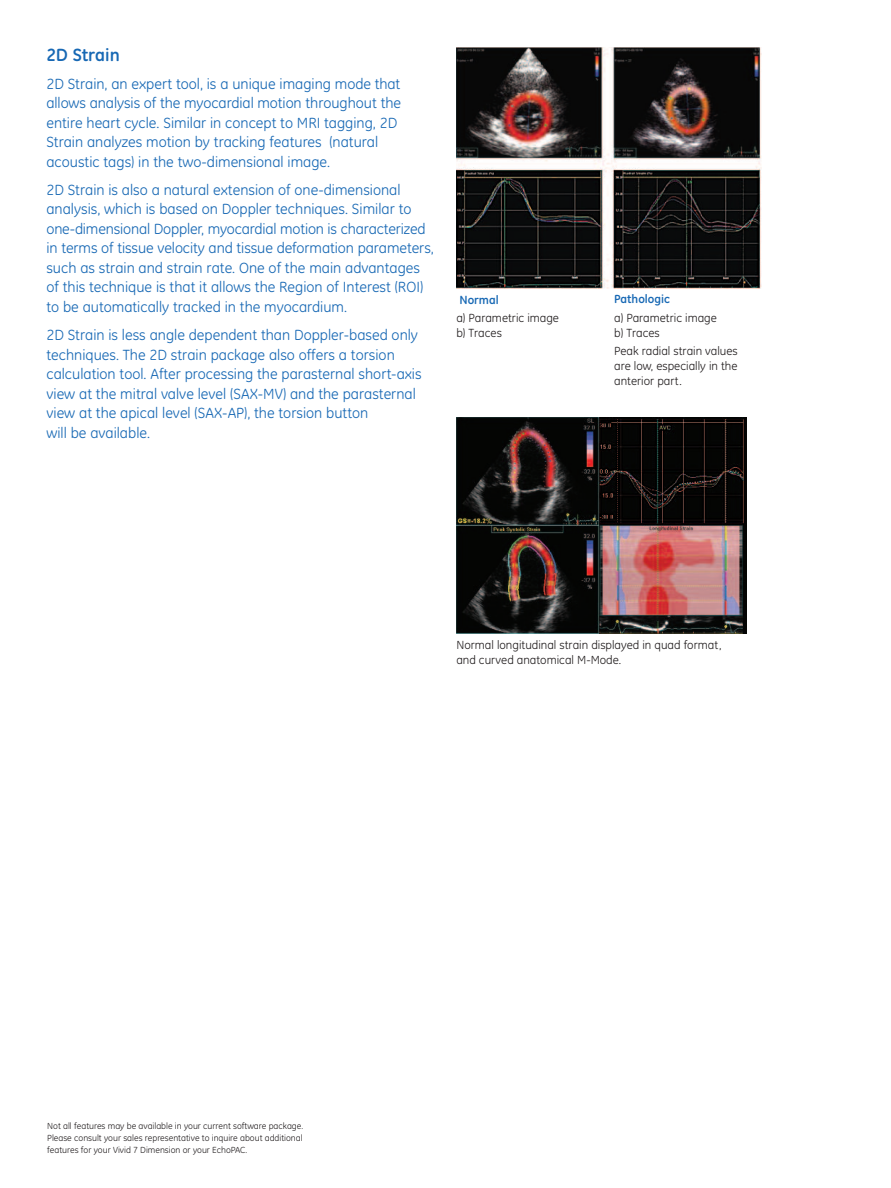
<style>
.page{position:relative;width:891px;height:1188px;background:#fff}
.page>*{position:absolute;margin:0;border:0;box-sizing:border-box;transform-origin:0 0}
.t1{font:700 18px "GE Inspira";color:#1768b4}
.t2{font:15px/19.5px "GE Inspira";color:#1768b4}
.t3{font:12px/15px "GE Inspira";color:#231f20}
.t4{font:700 12px "GE Inspira";color:#1768b4}
.t5{font:9px/12px "GE Inspira";color:#231f20;text-align:justify}
</style>
<div class="page">
<img style="left:456px;top:47px;width:305px;height:242px">
<img style="left:456px;top:418px;width:291px;height:215px">
<p class="t1" style="left:46px;top:48px;width:75px">2D Strain</p>
<p class="t2" style="left:46px;top:75px;width:356px">2D Strain, an expert tool, is a unique imaging mode that allows analysis of the myocardial motion throughout the entire heart cycle. Similar in concept to MRI tagging, 2D Strain analyzes motion by tracking features (natural acoustic tags) in the two-dimensional image.</p>
<p class="t2" style="left:46px;top:182px;width:389px">2D Strain is also a natural extension of one-dimensional analysis, which is based on Doppler techniques. Similar to one-dimensional Doppler, myocardial motion is characterized in terms of tissue velocity and tissue deformation parameters, such as strain and strain rate. One of the main advantages of this technique is that it allows the Region of Interest (ROI) to be automatically tracked in the myocardium.</p>
<p class="t2" style="left:46px;top:327px;width:377px">2D Strain is less angle dependent than Doppler-based only techniques. The 2D strain package also offers a torsion calculation tool. After processing the parasternal short-axis view at the mitral valve level (SAX-MV) and the parasternal view at the apical level (SAX-AP), the torsion button<br>will be available.</p>
<p class="t4" style="left:459px;top:295px;width:41px">Normal</p>
<p class="t3" style="left:456px;top:311px;width:104px">a) Parametric image b) Traces</p>
<p class="t4" style="left:614px;top:295px;width:57px">Pathologic</p>
<p class="t3" style="left:614px;top:311px;width:104px">a) Parametric image b) Traces</p>
<p class="t3" style="left:614px;top:345px;width:125px;text-align:justify">Peak radial strain values are low, especially in the anterior part.</p>
<p class="t3" style="left:456px;top:639px;width:267px">Normal longitudinal strain displayed in quad format, and curved anatomical M-Mode.</p>
<p class="t5" style="left:47px;top:1121px;width:257px">Not all features may be available in your current software package.<br>Please consult your sales representative to inquire about additional features for your Vivid 7 Dimension or your EchoPAC.</p>
</div>
